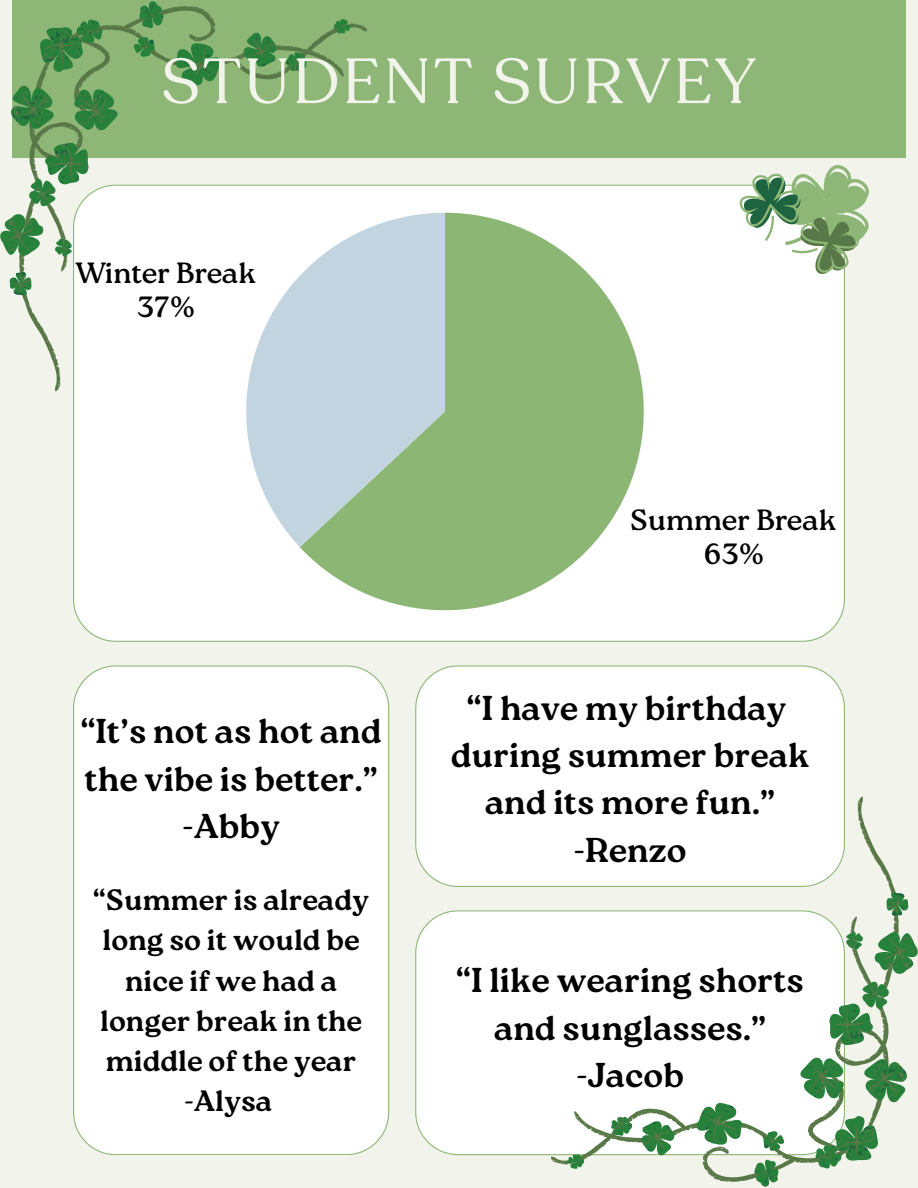
<style>
.page{position:relative;width:918px;height:1188px;background:#f2f4eb}
.page>*{position:absolute;margin:0;border:0;box-sizing:border-box;transform-origin:0 0}
.t1{font:63px "Recoleta";letter-spacing:.05em;color:#f2f4eb}
.t2{font:700 34.5px/47.2px "Roca Two";color:#000;text-align:center}
.t3{font:700 29.4px/40.3px "Roca Two";color:#000;text-align:center}
.t4{font:29.25px/33.8px "Roca Two";color:#000;text-align:center}
</style>
<div class="page">
<div style="left:12px;top:0;width:894px;height:158px;background:#8db677"></div>
<div style="left:73px;top:185px;width:772px;height:456px;background:#fff"></div>
<div style="left:73px;top:665px;width:316px;height:490px;background:#fff"></div>
<div style="left:415px;top:665px;width:430px;height:222px;background:#fff"></div>
<svg style="left:415px;top:910px;width:136px;height:245px;background:#f9fbf8"></svg>
<svg style="left:300px;top:213px;width:344px;height:397px;background:#a5c693"></svg>
<svg style="left:246px;top:213px;width:199px;height:334px;background:#b8cfc9"></svg>
<svg style="left:729px;top:165px;width:140px;height:115px"></svg>
<svg style="left:0;top:1px;width:367px;height:390px"></svg>
<svg style="left:7px;top:2px;width:299px;height:293px"></svg>
<svg style="left:551px;top:797px;width:367px;height:390px;fill:#fff"></svg>
<svg style="left:612px;top:893px;width:299px;height:293px;fill:#fff"></svg>
<p class="t1" style="left:162px;top:40px;width:596px">STUDENT SURVEY</p>
<p class="t4" style="left:75px;top:256px;width:182px;line-height:34.5px">Winter Break<br>37%</p>
<p class="t2" style="left:81px;top:708px;width:302px">“It’s not as hot and the vibe is better.” -Abby</p>
<p class="t3" style="left:93px;top:880px;width:277px">“Summer is already long so it would be nice if we had a longer break in the middle of the year</p>
<p class="t3" style="left:184px;top:1081px;width:90px">-Alysa</p>
<p class="t4" style="left:630px;top:503px;width:208px">Summer Break<br>63%</p>
<p class="t2" style="left:451px;top:684px;width:360px">“I have my birthday during summer break and its more fun.” -Renzo</p>
<h1 class="t2" style="left:456px;top:957px;width:349px">“I like wearing shorts and sunglasses.” -Jacob</h1>
</div>
